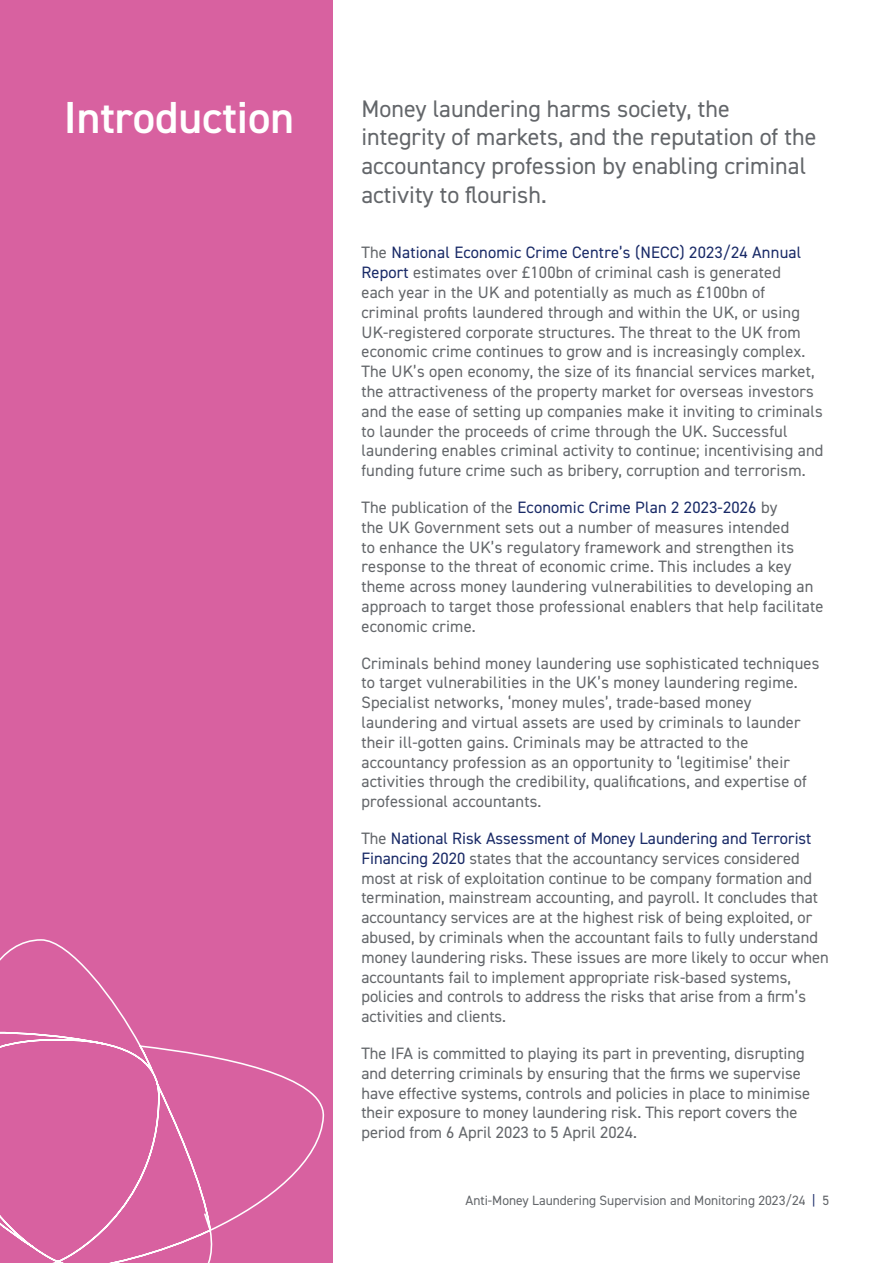
<style>
.page{position:relative;width:893px;height:1263px;background:#fff}
.page>*{position:absolute;margin:0;border:0;box-sizing:border-box;transform-origin:0 0}
.t1{font:600 45px "DIN2014";color:#fff}
.t2{font:24px/28.8px "DIN2014";color:#63666a}
.t3{font:16.5px/19.8px "DIN2014";letter-spacing:.01em;color:#63666a}
.t4{font:13.5px "DIN2014";color:#63666a}
.s1{color:#192a67}
</style>
<div class="page">
<div style="left:0;top:0;width:333px;height:1263px;background:#d861a0"></div>
<svg style="left:0;top:939px;width:324px;height:324px"></svg>
<h1 class="t1" style="left:64px;top:88px;width:232px">Introduction</h1>
<h2 class="t2" style="left:361px;top:93px;width:456px">Money laundering harms society, the integrity of markets, and the reputation of the accountancy profession by enabling criminal activity to flourish.</h2>
<p class="t3" style="left:361px;top:242px;width:463px">The <span class="s1">National Economic Crime Centre’s (NECC) 2023/24 Annual Report</span> estimates over £100bn of criminal cash is generated<br>each year in the UK and potentially as much as £100bn of criminal profits laundered through and within the UK, or using UK-registered corporate structures. The threat to the UK from economic crime continues to grow and is increasingly complex.<br>The UK’s open economy, the size of its financial services market, the attractiveness of the property market for overseas investors and the ease of setting up companies make it inviting to criminals to launder the proceeds of crime through the UK. Successful laundering enables criminal activity to continue; incentivising and funding future crime such as bribery, corruption and terrorism.</p>
<p class="t3" style="left:361px;top:497px;width:464px">The publication of the <span class="s1">Economic Crime Plan 2 2023-2026</span> by<br>the UK Government sets out a number of measures intended<br>to enhance the UK’s regulatory framework and strengthen its response to the threat of economic crime. This includes a key theme across money laundering vulnerabilities to developing an approach to target those professional enablers that help facilitate economic crime.</p>
<p class="t3" style="left:361px;top:653px;width:459px">Criminals behind money laundering use sophisticated techniques to target vulnerabilities in the UK’s money laundering regime.<br>Specialist networks, ‘money mules’, trade-based money laundering and virtual assets are used by criminals to launder their ill-gotten gains. Criminals may be attracted to the accountancy profession as an opportunity to ‘legitimise’ their activities through the credibility, qualifications, and expertise of professional accountants.</p>
<p class="t3" style="left:361px;top:828px;width:469px">The <span class="s1">National Risk Assessment of Money Laundering and Terrorist Financing 2020</span> states that the accountancy services considered most at risk of exploitation continue to be company formation and termination, mainstream accounting, and payroll. It concludes that accountancy services are at the highest risk of being exploited, or abused, by criminals when the accountant fails to fully understand money laundering risks. These issues are more likely to occur when accountants fail to implement appropriate risk-based systems, policies and controls to address the risks that arise from a firm’s activities and clients.</p>
<p class="t3" style="left:361px;top:1043px;width:450px">The IFA is committed to playing its part in preventing, disrupting and deterring criminals by ensuring that the firms we supervise have effective systems, controls and policies in place to minimise their exposure to money laundering risk. This report covers the period from 6 April 2023 to 5 April 2024.</p>
<p class="t4" style="left:465px;top:1192px;width:365px">Anti-Money Laundering Supervision and Monitoring 2023/24 <span class="s1">|</span> 5</p>
</div>
